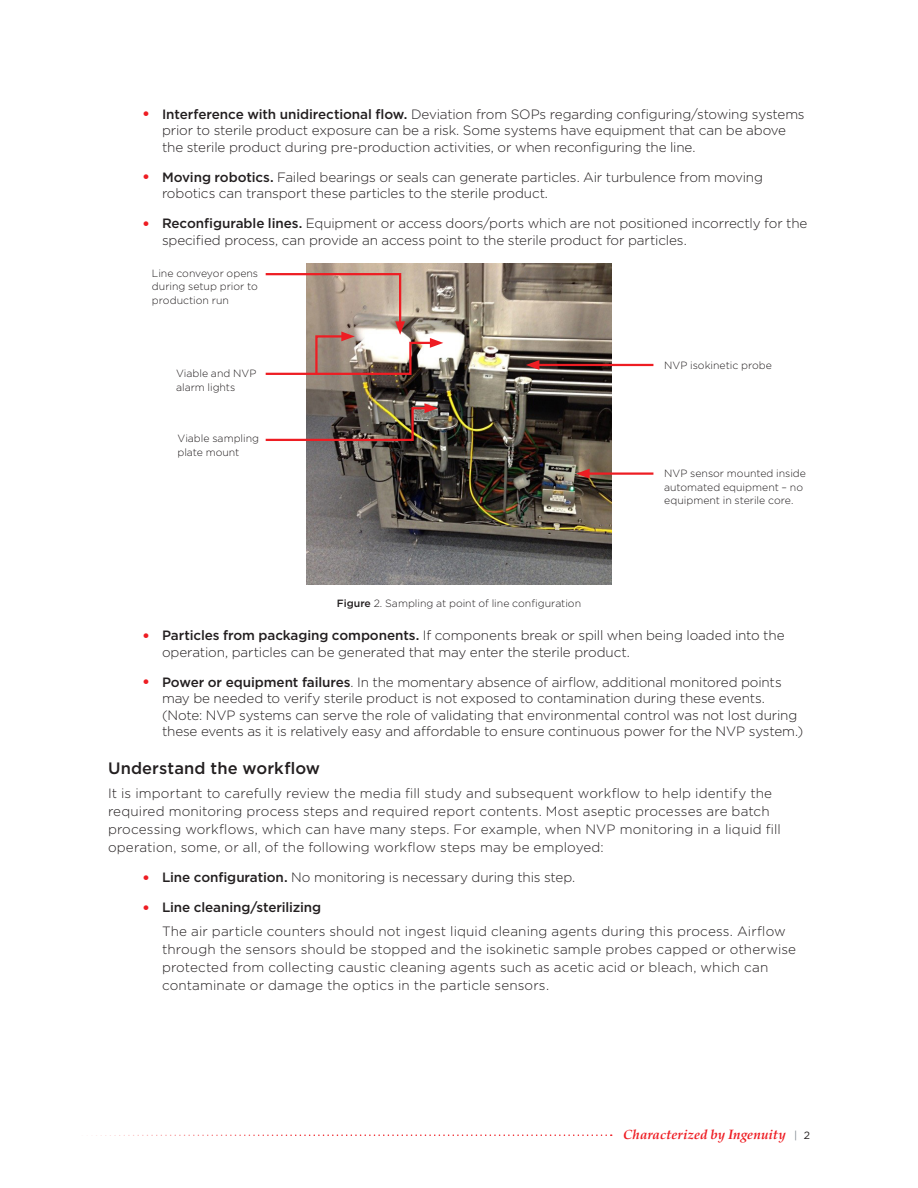
<style>
.page{position:relative;width:918px;height:1188px;background:#fff}
.page>*{position:absolute;margin:0;border:0;box-sizing:border-box;transform-origin:0 0}
.Doc_-_Header{font:500 16.5px "Gotham";letter-spacing:.005em;color:#231f20}
.Doc_-_Body_after_spa{font:300 13.5px/16.5px "Gotham";letter-spacing:-.005em;color:#231f20}
.t1{font:italic 700 13.5px "Palatino";letter-spacing:-.005em;color:#ee1d23}
.Doc_-_Fig_Table{font:300 10.5px/13.5px "Gotham";color:#231f20}
.s1{font-weight:400;font-size:18px;color:#ee1d23}
.s2{font-weight:500}
.s3{font-family:"Gotham";font-weight:400;font-style:normal;font-size:10.5px;color:#7e868d}
.s4{font-family:"Gotham";font-weight:400;font-style:normal;font-size:10.5px;color:#231f20}
</style>
<div class="page">
<svg style="left:96px;top:1134px;width:516px;height:2px"></svg>
<img style="left:306px;top:263px;width:306px;height:321px">
<img style="left:265px;top:403px;width:173px;height:39px">
<svg style="left:265px;top:272px;width:178px;height:104px"></svg>
<hr style="left:585px;top:472px;width:68px;height:3px;background:#ee1d23">
<svg style="left:576px;top:469px;width:14px;height:10px"></svg>
<hr style="left:535px;top:364px;width:118px;height:2px;background:#ee1d23">
<svg style="left:526px;top:360px;width:13px;height:10px"></svg>
<p class="Doc_-_Body_after_spa" style="left:162px;top:105px;width:644px;text-indent:-20px"><span class="s1">•</span> <span class="s2">Interference with unidirectional flow.</span> Deviation from SOPs regarding configuring/stowing systems prior to sterile product exposure can be a risk. Some systems have equipment that can be above the sterile product during pre-production activities, or when reconfiguring the line.</p>
<p class="Doc_-_Body_after_spa" style="left:162px;top:168px;width:602px;text-indent:-20px"><span class="s1">•</span> <span class="s2">Moving robotics.</span> Failed bearings or seals can generate particles. Air turbulence from moving robotics can transport these particles to the sterile product.</p>
<p class="Doc_-_Body_after_spa" style="left:162px;top:215px;width:647px;text-indent:-20px"><span class="s1">•</span> <span class="s2">Reconfigurable lines.</span> Equipment or access doors/ports which are not positioned incorrectly for the specified process, can provide an access point to the sterile product for particles.</p>
<p class="Doc_-_Fig_Table" style="left:152px;top:266px;width:108px;text-align:justify">Line conveyor opens during setup prior to production run</p>
<p class="Doc_-_Fig_Table" style="left:176px;top:367px;width:82px">Viable and NVP alarm lights</p>
<p class="Doc_-_Fig_Table" style="left:177px;top:432px;width:83px">Viable sampling plate mount</p>
<p class="Doc_-_Fig_Table" style="left:664px;top:358px;width:109px">NVP isokinetic probe</p>
<p class="Doc_-_Fig_Table" style="left:664px;top:466px;width:143px">NVP sensor mounted inside automated equipment – no equipment in sterile core.</p>
<p class="Doc_-_Fig_Table" style="left:337px;top:596px;width:246px"><span class="s2">Figure</span> 2. Sampling at point of line configuration</p>
<p class="Doc_-_Body_after_spa" style="left:162px;top:627px;width:624px;text-indent:-20px"><span class="s1">•</span> <span class="s2">Particles from packaging components.</span> If components break or spill when being loaded into the operation, particles can be generated that may enter the sterile product.</p>
<p class="Doc_-_Body_after_spa" style="left:162px;top:674px;width:643px;text-indent:-20px"><span class="s1">•</span> <span class="s2">Power or equipment failures</span>. In the momentary absence of airflow, additional monitored points may be needed to verify sterile product is not exposed to contamination during these events. (Note: NVP systems can serve the role of validating that environmental control was not lost during these events as it is relatively easy and affordable to ensure continuous power for the NVP system.)</p>
<p class="Doc_-_Header" style="left:108px;top:757px;width:214px">Understand the workflow</p>
<p class="Doc_-_Body_after_spa" style="left:108px;top:784px;width:675px;line-height:18px">It is important to carefully review the media fill study and subsequent workflow to help identify the required monitoring process steps and required report contents. Most aseptic processes are batch processing workflows, which can have many steps. For example, when NVP monitoring in a liquid fill operation, some, or all, of the following workflow steps may be employed:</p>
<p class="Doc_-_Body_after_spa" style="left:142px;top:869px;width:435px"><span class="s1">•</span> <span class="s2">Line configuration.</span> No monitoring is necessary during this step.</p>
<p class="Doc_-_Body_after_spa" style="left:162px;top:895px;width:625px;line-height:24px;text-indent:-20px"><span class="s1">•</span> <span class="s2">Line cleaning/sterilizing<br></span>The air particle counters should not ingest liquid cleaning agents during this process. Airflow</p>
<p class="Doc_-_Body_after_spa" style="left:162px;top:940px;width:636px;line-height:18px">through the sensors should be stopped and the isokinetic sample probes capped or otherwise protected from collecting caustic cleaning agents such as acetic acid or bleach, which can contaminate or damage the optics in the particle sensors.</p>
<p class="t1" style="left:623px;top:1123px;width:188px">Characterized by Ingenuity <span class="s3">|</span> <span class="s4">2</span></p>
</div>
